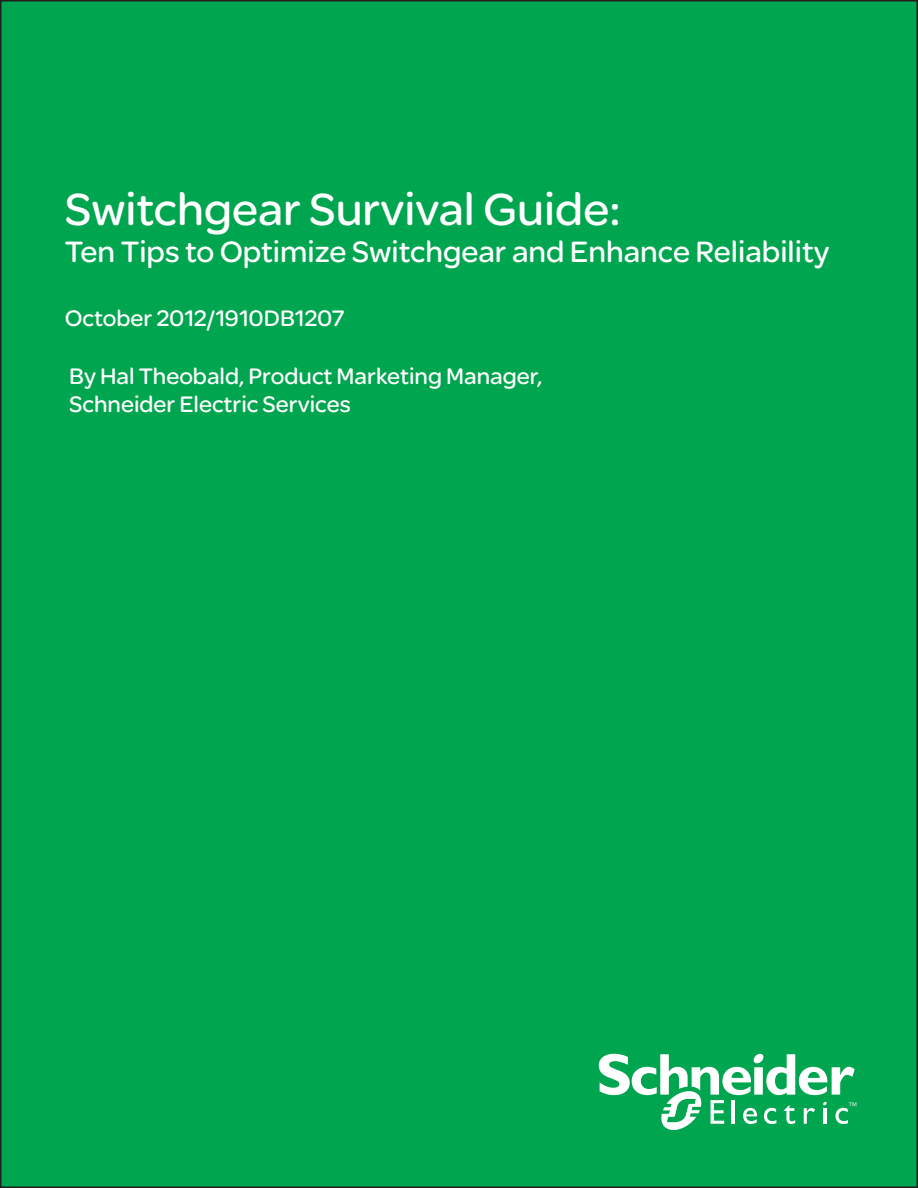
<style>
.page{position:relative;width:918px;height:1188px;background:#fff}
.page>*{position:absolute;margin:0;border:0;box-sizing:border-box;transform-origin:0 0}
.t1{font:48px "SE Optimist";color:#fff}
.t2{font:31.5px "SE Optimist";color:#fff}
.t3{font:24px/28.8px "SE Optimist";color:#fff}
.t4{font:300 9.3px "Helvetica Neue";color:#fff}
</style>
<div class="page">
<div style="left:1px;top:1px;width:916px;height:1186px;background:#00a54f"></div>
<svg style="left:599px;top:1054px;width:256px;height:76px"></svg>
<h1 class="t1" style="left:65px;top:175px;width:558px">Switchgear Survival Guide:</h1>
<h2 class="t2" style="left:65px;top:230px;width:766px">Ten Tips to Optimize Switchgear and Enhance Reliability</h2>
<p class="t3" style="left:65px;top:303px;width:281px">October 2012/1910DB1207</p>
<p class="t3" style="left:69px;top:361px;width:475px">By Hal Theobald, Product Marketing Manager,<br>Schneider Electric Services</p>
<p class="t4" style="left:848px;top:1100px;width:11px">™</p>
</div>
